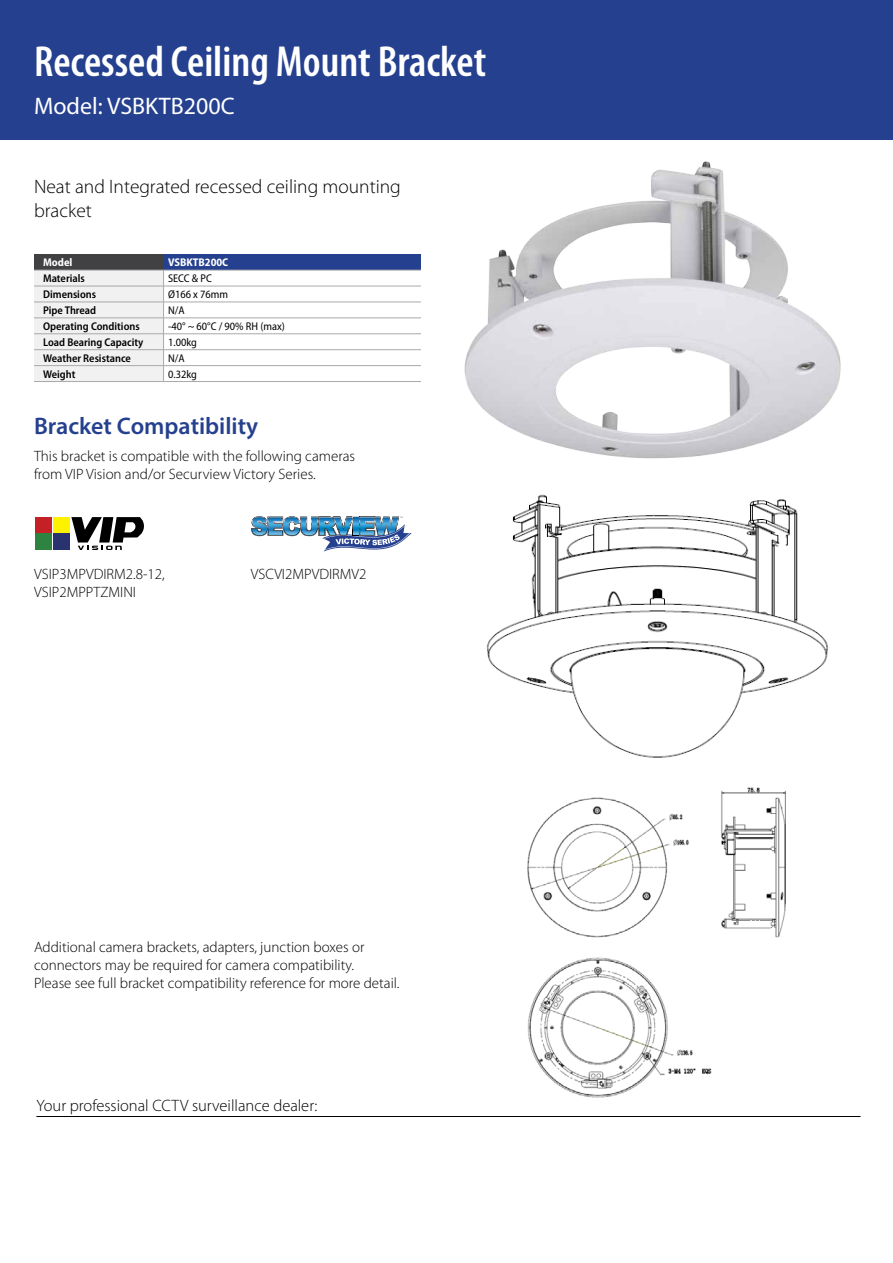
<style>
.page{position:relative;width:893px;height:1263px;background:#fff}
.page>*{position:absolute;margin:0;border:0;box-sizing:border-box;transform-origin:0 0}
.t1{font:600 condensed 43.65px "Myriad Pro";color:#fff}
.t2{font:600 24px "Myriad Pro";color:#25408f}
.t3{font:24px "Myriad Pro";color:#fff}
.t4{font:300 19.5px/23.4px "Myriad Pro";color:#000}
.t5{font:300 16.5px "Myriad Pro";color:#000}
.t6{font:300 15px/18px "Myriad Pro";color:#000}
.t7{font:600 semi-condensed 11.25px "Myriad Pro";color:#000}
.t8{font:semi-condensed 11.25px "Myriad Pro";color:#000}
.t9{font:700 semi-condensed 11.25px "Myriad Pro";color:#fff}
</style>
<div class="page">
<hr style="left:36px;top:1116px;width:824px;height:1px;background:#000">
<div style="left:0;top:0;width:893px;height:140px;background:#25408f"></div>
<img style="left:527px;top:787px;width:259px;height:311px">
<svg style="left:251px;top:516px;width:161px;height:36px"></svg>
<svg style="left:71px;top:517px;width:73px;height:33px"></svg>
<div style="left:35px;top:517px;width:17px;height:16px;background:#c42026"></div>
<div style="left:35px;top:534px;width:17px;height:16px;background:#2d833f"></div>
<div style="left:53px;top:517px;width:16px;height:16px;background:#fff200"></div>
<div style="left:53px;top:534px;width:16px;height:16px;background:#283370"></div>
<img style="left:464px;top:161px;width:377px;height:298px">
<div style="left:34px;top:254px;width:130px;height:16px;background:#414042"></div>
<div style="left:164px;top:254px;width:257px;height:16px;background:#25408f"></div>
<svg style="left:34px;top:270px;width:387px;height:111px"></svg>
<hr style="left:34px;top:381px;width:130px;height:1px;background:#a7a9ac">
<hr style="left:164px;top:381px;width:257px;height:1px;background:#a7a9ac">
<img style="left:486px;top:494px;width:343px;height:264px">
<h1 class="t1" style="left:34px;top:35px;width:454px">Recessed Ceiling Mount Bracket</h1>
<h2 class="t3" style="left:34px;top:91px;width:202px">Model: VSBKTB200C</h2>
<h3 class="t4" style="left:34px;top:175px;width:368px">Neat and Integrated recessed ceiling mounting bracket</h3>
<p class="t9" style="left:43px;top:255px;width:31px">Model</p>
<p class="t9" style="left:168px;top:255px;width:62px">VSBKTB200C</p>
<p class="t7" style="left:43px;top:271px;width:43px">Materials</p>
<p class="t8" style="left:168px;top:272px;width:45px">SECC &amp; PC</p>
<p class="t7" style="left:43px;top:287px;width:55px">Dimensions</p>
<p class="t8" style="left:168px;top:288px;width:62px">Ø166 x 76mm</p>
<p class="t7" style="left:43px;top:303px;width:55px">Pipe Thread</p>
<p class="t8" style="left:168px;top:303px;width:18px">N/A</p>
<p class="t7" style="left:43px;top:319px;width:98px">Operating Conditions</p>
<p class="t8" style="left:168px;top:319px;width:118px">-40° ~ 60°C / 90% RH (max)</p>
<p class="t7" style="left:43px;top:335px;width:102px">Load Bearing Capacity</p>
<p class="t8" style="left:168px;top:335px;width:30px">1.00kg</p>
<p class="t7" style="left:43px;top:351px;width:89px">Weather Resistance</p>
<p class="t8" style="left:168px;top:351px;width:18px">N/A</p>
<p class="t7" style="left:43px;top:367px;width:34px">Weight</p>
<p class="t8" style="left:168px;top:367px;width:30px">0.32kg</p>
<h2 class="t2" style="left:34px;top:411px;width:226px">Bracket Compatibility</h2>
<p class="t6" style="left:34px;top:447px;width:323px">This bracket is compatible with the following cameras from VIP Vision and/or Securview Victory Series.</p>
<p class="t6" style="left:34px;top:565px;width:132px">VSIP3MPVDIRM2.8-12,<br>VSIP2MPPTZMINI</p>
<p class="t6" style="left:251px;top:565px;width:117px">VSCVI2MPVDIRMV2</p>
<p class="t6" style="left:34px;top:938px;width:367px">Additional camera brackets, adapters, junction boxes or connectors may be required for camera compatibility.<br>Please see full bracket compatibility reference for more detail.</p>
<p class="t5" style="left:36px;top:1095px;width:282px">Your professional CCTV surveillance dealer:</p>
</div>
